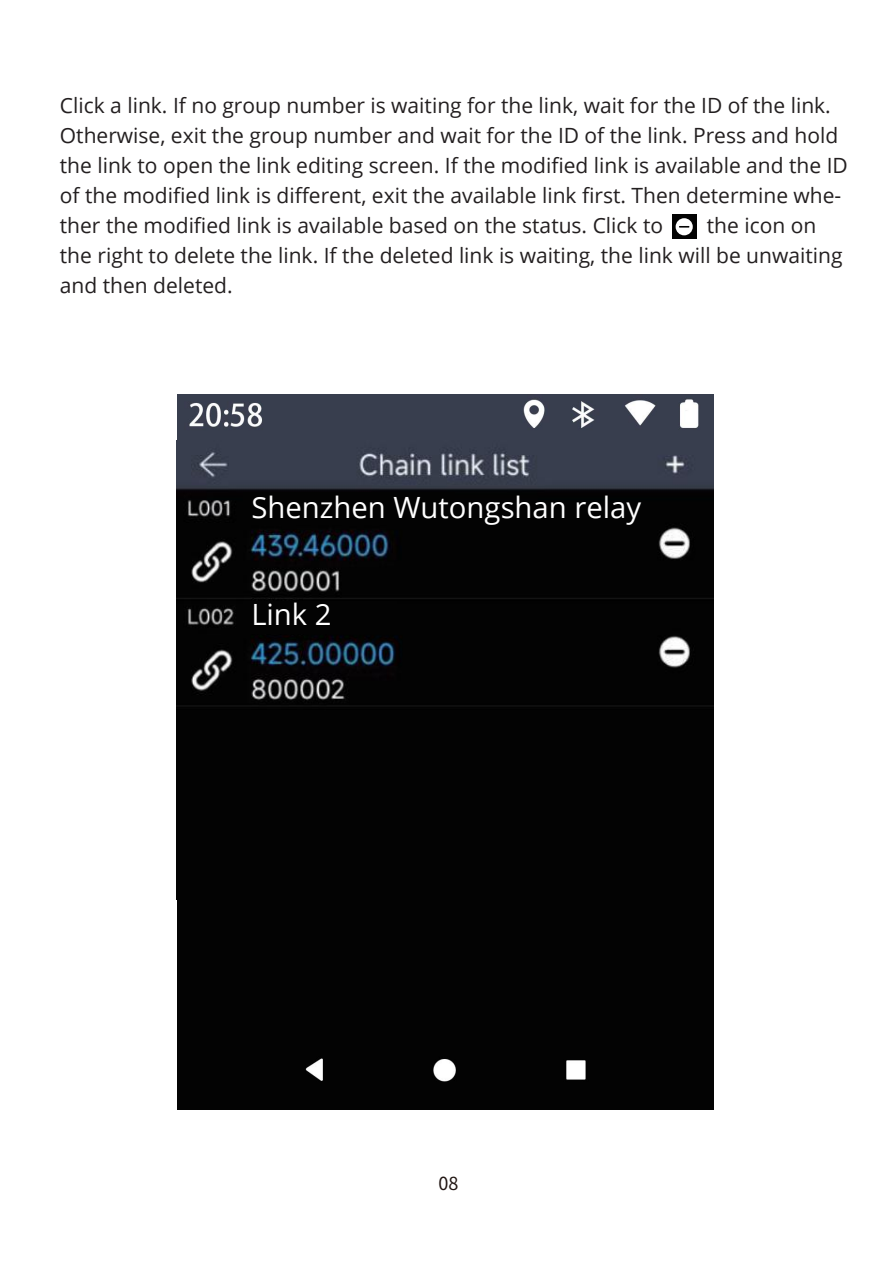
<style>
.page{position:relative;width:893px;height:1263px;background:#fff}
.page>*{position:absolute;margin:0;border:0;box-sizing:border-box;transform-origin:0 0}
.t1{font:29.25px "Open Sans";color:#fff}
.t2{font:21px/30px "Open Sans";color:#231f20}
.t3{font:18px "Source Han Sans CN";color:#211613}
</style>
<div class="page">
<div style="left:672px;top:214px;width:25px;height:25px;background:#030303"></div>
<svg style="left:676px;top:218px;width:17px;height:17px"></svg>
<img style="left:177px;top:394px;width:537px;height:715px">
<img style="left:177px;top:440px;width:537px;height:459px">
<div style="left:243px;top:601px;width:154px;height:33px;background:#030303"></div>
<div style="left:243px;top:492px;width:211px;height:33px;background:#030303"></div>
<div style="left:181px;top:890px;width:523px;height:146px;background:#030303"></div>
<p class="t2" style="left:60px;top:90px;width:789px">Click a link. If no group number is waiting for the link, wait for the ID of the link.<br>Otherwise, exit the group number and wait for the ID of the link. Press and hold the link to open the link editing screen. If the modified link is available and the ID of the modified link is different, exit the available link first. Then determine whe&shy;ther the modified link is available based on the status. Click to</p>
<p class="t2" style="left:60px;top:210px;width:784px;text-indent:647px">the icon on the right to delete the link. If the deleted link is waiting, the link will be unwaiting and then deleted.</p>
<h1 class="t1" style="left:251px;top:487px;width:391px">Shenzhen Wutongshan relay</h1>
<h1 class="t1" style="left:251px;top:594px;width:82px">Link 2</h1>
<p class="t3" style="left:438px;top:1173px;width:21px">08</p>
</div>
